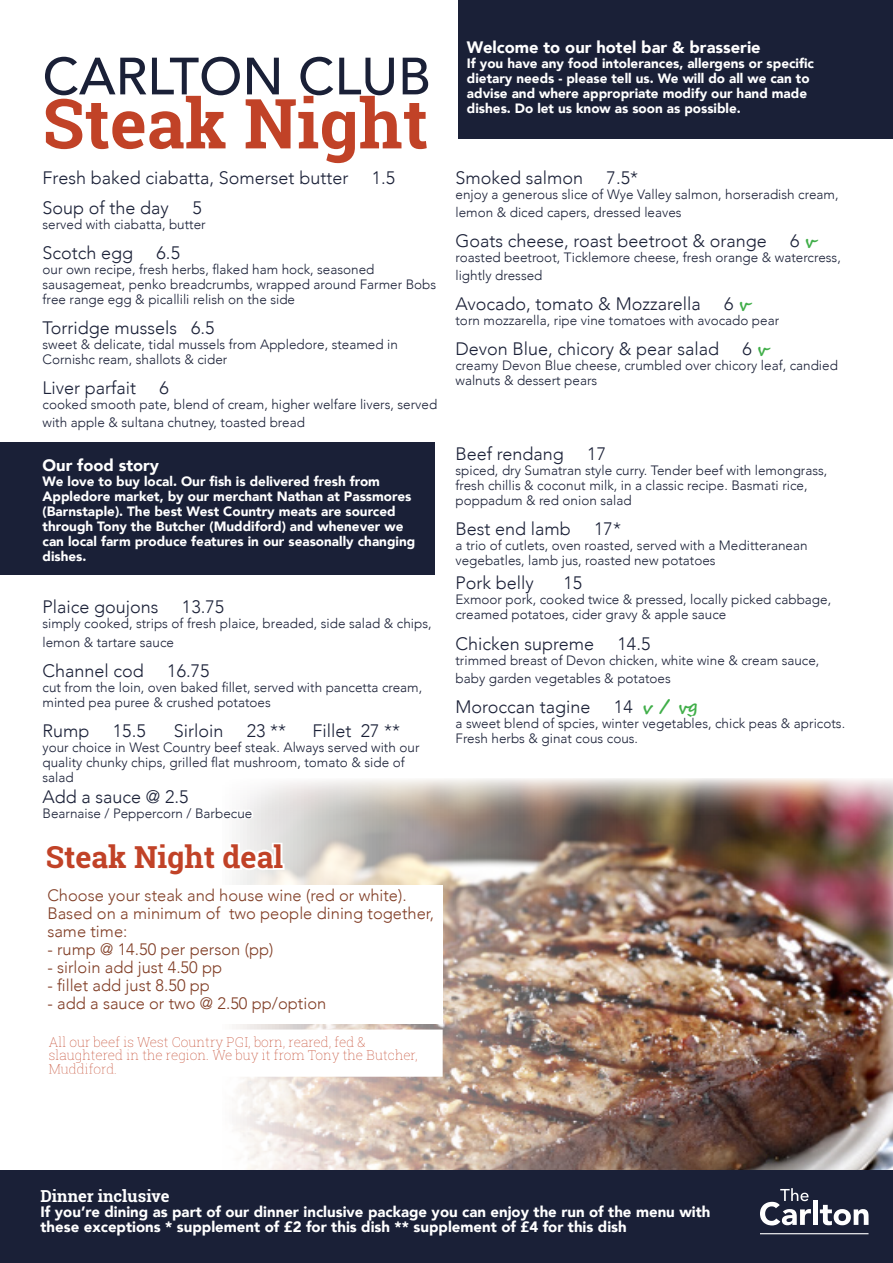
<style>
.page{position:relative;width:893px;height:1263px;background:#fff}
.page>*{position:absolute;margin:0;border:0;box-sizing:border-box;transform-origin:0 0}
.t1{font:700 69px "Roboto Slab";color:#c14227}
.t2{font:500 51.9px "Avenir";color:#1a2037}
.t3{font:700 30.3px "Roboto Slab";color:#c14227}
.t4{font:300 18px "Avenir";color:#1a2037}
.t5{font:700 18px "Segoe Script";color:#40ae49}
.t6{font:300 16.5px/18px "Avenir";color:#813e26}
.t7{font:900 16.5px "Avenir";color:#fff}
.t8{font:700 16.5px "Roboto Slab";color:#fff}
.t9{font:900 15px/15px "Avenir";color:#fff}
.t10{font:300 13.5px/15px "Avenir";color:#1a2037}
.t11{font:900 13.5px/15px "Avenir";color:#fff}
.t12{font:100 13.5px/13.5px "Roboto Slab";color:#c14227}
.s1{font-family:"Segoe Script";font-weight:700;color:#40ae49}
.s2{font-family:"Avenir";font-weight:300;color:#1a2037}
</style>
<div class="page">
<img style="left:236px;top:778px;width:657px;height:392px">
<div style="left:0;top:1170px;width:893px;height:93px;background:#1a2037"></div>
<div style="left:458px;top:0;width:435px;height:138px;background:#1a2037"></div>
<div style="left:0;top:442px;width:435px;height:133px;background:#1a2037"></div>
<svg style="left:760px;top:1188px;width:51px;height:37px"></svg>
<div style="left:813px;top:1201px;width:5px;height:24px;background:#fff"></div>
<svg style="left:820px;top:1205px;width:48px;height:20px"></svg>
<hr style="left:760px;top:1233px;width:108px;height:1px;background:#fff">
<svg style="left:236px;top:778px;width:199px;height:48px"></svg>
<div style="left:35px;top:885px;width:407px;height:138px;background:#fff"></div>
<div style="left:35px;top:1031px;width:406px;height:44px;background:#fff"></div>
<svg style="left:236px;top:841px;width:201px;height:189px"></svg>
<p class="t2" style="left:43px;top:31px;width:390px">CARLTON CLUB</p>
<p class="t1" style="left:43px;top:76px;width:387px">Steak Night</p>
<p class="t4" style="left:43px;top:167px;width:307px">Fresh baked ciabatta, Somerset butter</p>
<p class="t4" style="left:372px;top:167px;width:25px">1.5</p>
<p class="t4" style="left:43px;top:197px;width:128px">Soup of the day</p>
<p class="t4" style="left:192px;top:197px;width:11px">5</p>
<p class="t10" style="left:43px;top:217px;width:165px">served with ciabatta, butter</p>
<p class="t4" style="left:43px;top:242px;width:92px">Scotch egg</p>
<p class="t4" style="left:157px;top:242px;width:25px">6.5</p>
<p class="t10" style="left:43px;top:262px;width:395px">our own recipe, fresh herbs, flaked ham hock, seasoned sausagemeat, penko breadcrumbs, wrapped around Farmer Bobs free range egg &amp; picallili relish on the side</p>
<p class="t4" style="left:43px;top:317px;width:174px">Torridge mussels 6.5</p>
<p class="t10" style="left:43px;top:337px;width:357px">sweet &amp; delicate, tidal mussels from Appledore, steamed in<br>Cornishc ream, shallots &amp; cider</p>
<p class="t4" style="left:43px;top:377px;width:95px">Liver parfait</p>
<p class="t4" style="left:160px;top:377px;width:11px">6</p>
<p class="t10" style="left:43px;top:395px;width:396px;line-height:18px">cooked smooth pate, blend of cream, higher welfare livers, served with apple &amp; sultana chutney, toasted bread</p>
<p class="t7" style="left:43px;top:451px;width:118px">Our food story</p>
<p class="t11" style="left:43px;top:474px;width:374px">We love to buy local. Our fish is delivered fresh from Appledore market, by our merchant Nathan at Passmores (Barnstaple). The best West Country meats are sourced through Tony the Butcher (Muddiford) and whenever we can local farm produce features in our seasonally changing dishes.</p>
<p class="t4" style="left:43px;top:597px;width:118px">Plaice goujons</p>
<p class="t4" style="left:182px;top:597px;width:44px">13.75</p>
<p class="t10" style="left:43px;top:615px;width:391px;line-height:18px">simply cooked, strips of fresh plaice, breaded, side salad &amp; chips, lemon &amp; tartare sauce</p>
<p class="t4" style="left:43px;top:660px;width:103px">Channel cod</p>
<p class="t4" style="left:167px;top:660px;width:44px">16.75</p>
<p class="t10" style="left:43px;top:679px;width:381px">cut from the loin, oven baked fillet, served with pancetta cream, minted pea puree &amp; crushed potatoes</p>
<p class="t4" style="left:43px;top:720px;width:49px">Rump</p>
<p class="t4" style="left:113px;top:720px;width:34px">15.5</p>
<p class="t4" style="left:174px;top:720px;width:51px">Sirloin</p>
<p class="t4" style="left:247px;top:720px;width:41px">23 **</p>
<p class="t4" style="left:313px;top:720px;width:89px">Fillet 27 **</p>
<p class="t10" style="left:43px;top:739px;width:378px">your choice in West Country beef steak. Always served with our quality chunky chips, grilled flat mushroom, tomato &amp; side of salad</p>
<p class="t4" style="left:43px;top:786px;width:147px">Add a sauce @ 2.5</p>
<p class="t10" style="left:43px;top:805px;width:211px">Bearnaise / Peppercorn / Barbecue</p>
<p class="t3" style="left:46px;top:836px;width:239px">Steak Night deal</p>
<p class="t6" style="left:47px;top:887px;width:388px">Choose your steak and house wine (red or white).<br>Based on a minimum of two people dining together, same time:</p>
<p class="t6" style="left:47px;top:941px;width:228px">- rump @ 14.50 per person (pp)</p>
<p class="t6" style="left:47px;top:959px;width:176px">- sirloin add just 4.50 pp</p>
<p class="t6" style="left:47px;top:977px;width:164px">- fillet add just 8.50 pp</p>
<p class="t6" style="left:47px;top:995px;width:281px">- add a sauce or two @ 2.50 pp/option</p>
<p class="t12" style="left:49px;top:1035px;width:370px">All our beef is West Country PGI, born, reared, fed &amp; slaughtered in the region. We buy it from Tony the Butcher,<br>Muddiford.</p>
<p class="t7" style="left:467px;top:33px;width:295px">Welcome to our hotel bar &amp; brasserie</p>
<p class="t11" style="left:467px;top:55px;width:349px">If you have any food intolerances, allergens or specific dietary needs - please tell us. We will do all we can to advise and where appropriate modify our hand made dishes. Do let us know as soon as possible.</p>
<p class="t4" style="left:455px;top:167px;width:129px">Smoked salmon</p>
<p class="t4" style="left:607px;top:167px;width:33px">7.5*</p>
<p class="t10" style="left:455px;top:185px;width:385px;line-height:18px">enjoy a generous slice of Wye Valley salmon, horseradish cream, lemon &amp; diced capers, dressed leaves</p>
<p class="t4" style="left:455px;top:230px;width:313px">Goats cheese, roast beetroot &amp; orange</p>
<p class="t4" style="left:790px;top:230px;width:26px">6 <span class="s1">v</span></p>
<p class="t10" style="left:455px;top:248px;width:387px;line-height:18px">roasted beetroot, Ticklemore cheese, fresh orange &amp; watercress, lightly dressed</p>
<p class="t4" style="left:455px;top:293px;width:247px">Avocado, tomato &amp; Mozzarella</p>
<p class="t4" style="left:724px;top:293px;width:26px">6 <span class="s1">v</span></p>
<p class="t10" style="left:455px;top:313px;width:325px">torn mozzarella, ripe vine tomatoes with avocado pear</p>
<p class="t4" style="left:455px;top:338px;width:265px">Devon Blue, chicory &amp; pear salad</p>
<p class="t4" style="left:742px;top:338px;width:26px">6 <span class="s1">v</span></p>
<p class="t10" style="left:455px;top:358px;width:384px">creamy Devon Blue cheese, crumbled over chicory leaf, candied walnuts &amp; dessert pears</p>
<p class="t4" style="left:455px;top:444px;width:110px">Beef rendang</p>
<p class="t4" style="left:587px;top:444px;width:20px">17</p>
<p class="t10" style="left:455px;top:463px;width:373px">spiced, dry Sumatran style curry. Tender beef with lemongrass, fresh chillis &amp; coconut milk, in a classic recipe. Basmati rice, poppadum &amp; red onion salad</p>
<p class="t4" style="left:455px;top:519px;width:117px">Best end lamb</p>
<p class="t4" style="left:594px;top:519px;width:28px">17*</p>
<p class="t10" style="left:455px;top:538px;width:354px">a trio of cutlets, oven roasted, served with a Meditteranean vegebatles, lamb jus, roasted new potatoes</p>
<p class="t4" style="left:455px;top:573px;width:80px">Pork belly</p>
<p class="t4" style="left:563px;top:573px;width:20px">15</p>
<p class="t10" style="left:455px;top:592px;width:377px">Exmoor pork, cooked twice &amp; pressed, locally picked cabbage, creamed potatoes, cider gravy &amp; apple sauce</p>
<p class="t4" style="left:455px;top:633px;width:140px">Chicken supreme</p>
<p class="t4" style="left:618px;top:633px;width:34px">14.5</p>
<p class="t10" style="left:455px;top:651px;width:365px;line-height:18px">trimmed breast of Devon chicken, white wine &amp; cream sauce, baby garden vegetables &amp; potatoes</p>
<p class="t4" style="left:455px;top:696px;width:137px">Moroccan tagine</p>
<p class="t5" style="left:614px;top:691px;width:85px"><span class="s2">14</span> v / vg</p>
<p class="t10" style="left:455px;top:715px;width:391px">a sweet blend of spcies, winter vegetables, chick peas &amp; apricots.<br>Fresh herbs &amp; ginat cous cous.</p>
<p class="t8" style="left:41px;top:1184px;width:131px">Dinner inclusive</p>
<p class="t9" style="left:41px;top:1204px;width:671px">If you’re dining as part of our dinner inclusive package you can enjoy the run of the menu with these exceptions * supplement of £2 for this dish ** supplement of £4 for this dish</p>
</div>
